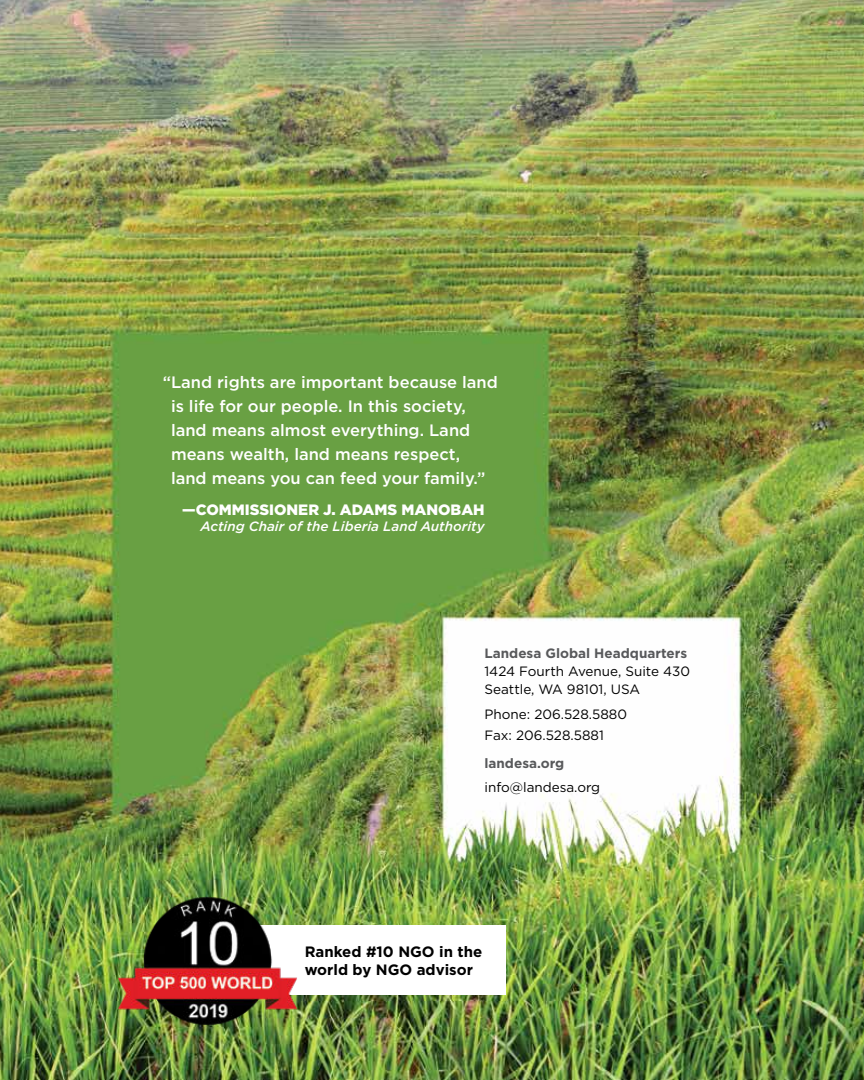
<style>
.page{position:relative;width:864px;height:1080px;background:#fff}
.page>*{position:absolute;margin:0;border:0;box-sizing:border-box;transform-origin:0 0}
.t1{font:500 16.5px/24px "Gotham";color:#fff}
.t2{font:700 15px/18px "Gotham";color:#000}
.t3{font:900 15px "Gotham";color:#fff}
.t4{font:13.5px/18px "Gotham";color:#000}
.t5{font:italic 500 13.5px "Gotham";color:#fff}
.t6{font:700 13.5px "Gotham";color:#58595b}
</style>
<div class="page">
<img style="left:0;top:0;width:864px;height:1080px">
<div style="left:245px;top:926px;width:261px;height:69px;background:#fff"></div>
<img style="left:105px;top:896px;width:204px;height:128px">
<p class="t1" style="left:171px;top:371px;width:328px;text-indent:-8px">“ Land rights are important because land is life for our people. In this society, land means almost everything. Land means wealth, land means respect, land means you can feed your family.”</p>
<p class="t3" style="left:182px;top:503px;width:304px">—COMMISSIONER J. ADAMS MANOBAH</p>
<p class="t5" style="left:201px;top:520px;width:286px">Acting Chair of the Liberia Land Authority</p>
<p class="t6" style="left:484px;top:647px;width:204px">Landesa Global Headquarters</p>
<p class="t4" style="left:484px;top:663px;width:207px">1424 Fourth Avenue, Suite 430<br>Seattle, WA 98101, USA</p>
<p class="t4" style="left:484px;top:704px;width:144px;line-height:21px">Phone: 206.528.5880<br>Fax: 206.528.5881</p>
<p class="t6" style="left:484px;top:757px;width:81px">landesa.org</p>
<p class="t4" style="left:484px;top:779px;width:117px">info@landesa.org</p>
<p class="t2" style="left:305px;top:944px;width:179px">Ranked #10 NGO in the world by NGO advisor</p>
</div>
